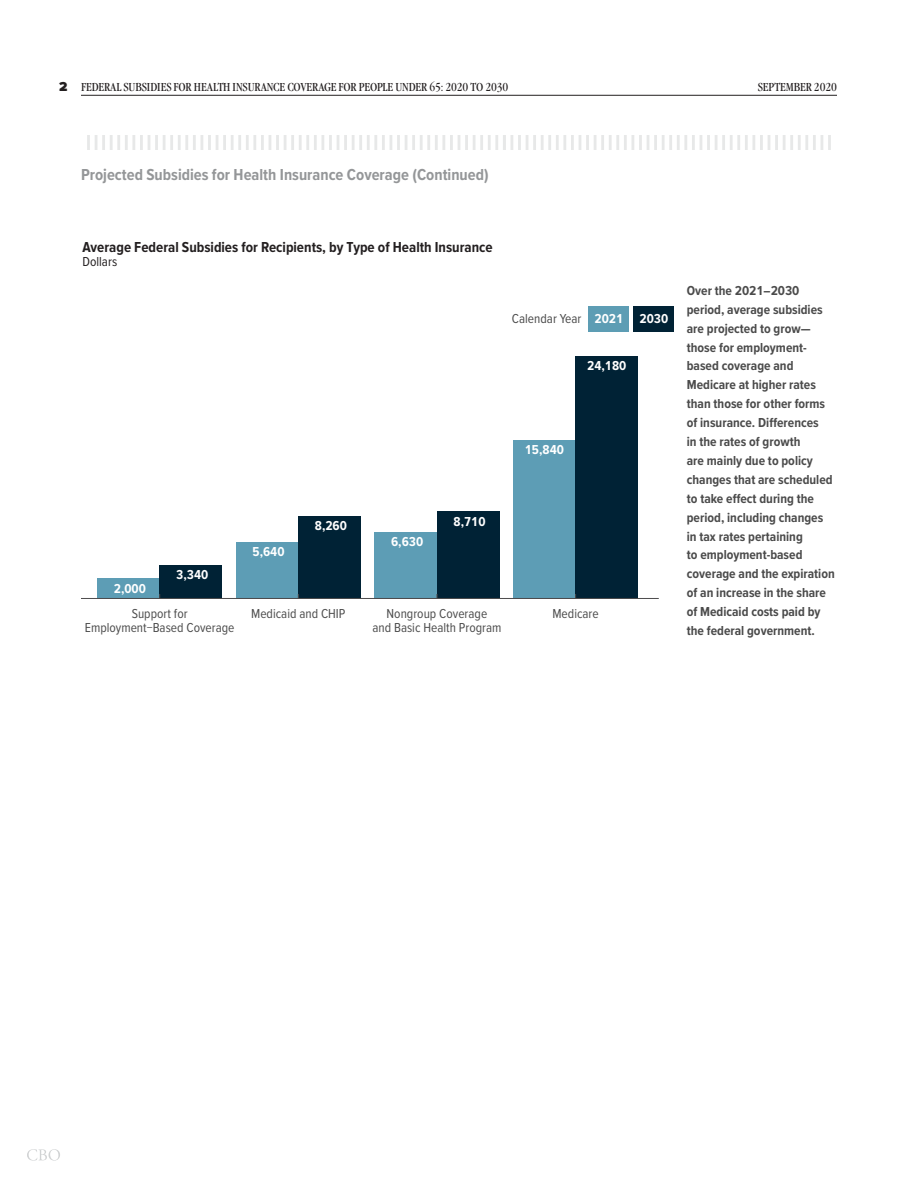
<style>
.page{position:relative;width:918px;height:1188px;background:#fff}
.page>*{position:absolute;margin:0;border:0;box-sizing:border-box;transform-origin:0 0}
.t1{font:700 16.5px "Proxima Nova T Cond";color:#949698}
.F-4_Title-viz{font:700 15px "Proxima Nova Cond";color:#231f20}
.F-8_side-caption{font:700 13.5px/18.9px "Proxima Nova T Cond";color:#4b4b4b}
.t2{font:13.5px/14.5px "Proxima Nova T Cond";color:#4d4d4d;text-align:center}
.t3{font:700 13.5px "Proxima Nova T Cond";color:#fff}
.t4{font:13.5px "Proxima Nova T Cond";color:#4b4b4b}
.F-7_Units{font:13.5px "Proxima Nova T Cond";color:#231f20}
.t5{font:12px "Garamond Modern FS";letter-spacing:-.01em;color:#231f20}
.s1{font-family:"Proxima Nova";font-weight:900;font-size:13.5px}
.s2{font-weight:700;color:#fff}
</style>
<div class="page">
<hr style="left:81px;top:95px;width:756px;height:1px;background:#231f20">
<svg style="left:27px;top:1149px;width:33px;height:12px"></svg>
<div style="left:97px;top:578px;width:63px;height:20px;background:#5d9db5"></div>
<div style="left:236px;top:542px;width:62px;height:56px;background:#5d9db5"></div>
<div style="left:375px;top:532px;width:62px;height:66px;background:#5d9db5"></div>
<div style="left:513px;top:440px;width:63px;height:158px;background:#5d9db5"></div>
<div style="left:160px;top:565px;width:62px;height:33px;background:#002235"></div>
<div style="left:298px;top:516px;width:63px;height:82px;background:#002235"></div>
<div style="left:437px;top:511px;width:62px;height:87px;background:#002235"></div>
<div style="left:576px;top:356px;width:62px;height:242px;background:#002235"></div>
<hr style="left:81px;top:598px;width:578px;height:1px;background:#4c4b4c">
<div style="left:588px;top:306px;width:41px;height:25px;background:#5d9db4"></div>
<div style="left:633px;top:306px;width:41px;height:25px;background:#002235"></div>
<hr style="left:87px;top:135px;width:3px;height:15px;background:#e7e8e8">
<svg style="left:95px;top:135px;width:2px;height:15px"></svg>
<hr style="left:102px;top:135px;width:3px;height:15px;background:#e7e8e8">
<hr style="left:110px;top:135px;width:3px;height:15px;background:#e7e8e8">
<hr style="left:117px;top:135px;width:3px;height:15px;background:#e7e8e8">
<hr style="left:125px;top:135px;width:3px;height:15px;background:#e7e8e8">
<hr style="left:132px;top:135px;width:3px;height:15px;background:#e7e8e8">
<hr style="left:140px;top:135px;width:3px;height:15px;background:#e7e8e8">
<svg style="left:148px;top:135px;width:2px;height:15px"></svg>
<hr style="left:155px;top:135px;width:3px;height:15px;background:#e7e8e8">
<hr style="left:163px;top:135px;width:3px;height:15px;background:#e7e8e8">
<hr style="left:170px;top:135px;width:3px;height:15px;background:#e7e8e8">
<hr style="left:178px;top:135px;width:3px;height:15px;background:#e7e8e8">
<hr style="left:185px;top:135px;width:3px;height:15px;background:#e7e8e8">
<hr style="left:193px;top:135px;width:3px;height:15px;background:#e7e8e8">
<svg style="left:201px;top:135px;width:2px;height:15px"></svg>
<hr style="left:208px;top:135px;width:3px;height:15px;background:#e7e8e8">
<svg style="left:216px;top:135px;width:2px;height:15px"></svg>
<hr style="left:223px;top:135px;width:3px;height:15px;background:#e7e8e8">
<hr style="left:231px;top:135px;width:3px;height:15px;background:#e7e8e8">
<hr style="left:238px;top:135px;width:3px;height:15px;background:#e7e8e8">
<hr style="left:246px;top:135px;width:3px;height:15px;background:#e7e8e8">
<hr style="left:253px;top:135px;width:3px;height:15px;background:#e7e8e8">
<hr style="left:261px;top:135px;width:3px;height:15px;background:#e7e8e8">
<svg style="left:269px;top:135px;width:2px;height:15px"></svg>
<hr style="left:276px;top:135px;width:3px;height:15px;background:#e7e8e8">
<svg style="left:284px;top:135px;width:2px;height:15px"></svg>
<hr style="left:291px;top:135px;width:3px;height:15px;background:#e7e8e8">
<hr style="left:299px;top:135px;width:3px;height:15px;background:#e7e8e8">
<hr style="left:306px;top:135px;width:3px;height:15px;background:#e7e8e8">
<hr style="left:314px;top:135px;width:3px;height:15px;background:#e7e8e8">
<hr style="left:321px;top:135px;width:3px;height:15px;background:#e7e8e8">
<hr style="left:329px;top:135px;width:3px;height:15px;background:#e7e8e8">
<svg style="left:337px;top:135px;width:2px;height:15px"></svg>
<hr style="left:344px;top:135px;width:3px;height:15px;background:#e7e8e8">
<hr style="left:352px;top:135px;width:3px;height:15px;background:#e7e8e8">
<hr style="left:359px;top:135px;width:3px;height:15px;background:#e7e8e8">
<hr style="left:367px;top:135px;width:3px;height:15px;background:#e7e8e8">
<hr style="left:374px;top:135px;width:3px;height:15px;background:#e7e8e8">
<hr style="left:382px;top:135px;width:3px;height:15px;background:#e7e8e8">
<svg style="left:390px;top:135px;width:2px;height:15px"></svg>
<hr style="left:397px;top:135px;width:3px;height:15px;background:#e7e8e8">
<svg style="left:405px;top:135px;width:2px;height:15px"></svg>
<hr style="left:412px;top:135px;width:3px;height:15px;background:#e7e8e8">
<hr style="left:420px;top:135px;width:3px;height:15px;background:#e7e8e8">
<hr style="left:427px;top:135px;width:3px;height:15px;background:#e7e8e8">
<hr style="left:435px;top:135px;width:3px;height:15px;background:#e7e8e8">
<hr style="left:442px;top:135px;width:3px;height:15px;background:#e7e8e8">
<hr style="left:450px;top:135px;width:3px;height:15px;background:#e7e8e8">
<svg style="left:458px;top:135px;width:2px;height:15px"></svg>
<hr style="left:465px;top:135px;width:3px;height:15px;background:#e7e8e8">
<hr style="left:473px;top:135px;width:3px;height:15px;background:#e7e8e8">
<hr style="left:480px;top:135px;width:3px;height:15px;background:#e7e8e8">
<hr style="left:488px;top:135px;width:3px;height:15px;background:#e7e8e8">
<hr style="left:495px;top:135px;width:3px;height:15px;background:#e7e8e8">
<hr style="left:503px;top:135px;width:3px;height:15px;background:#e7e8e8">
<svg style="left:511px;top:135px;width:2px;height:15px"></svg>
<hr style="left:518px;top:135px;width:3px;height:15px;background:#e7e8e8">
<svg style="left:526px;top:135px;width:2px;height:15px"></svg>
<hr style="left:533px;top:135px;width:3px;height:15px;background:#e7e8e8">
<hr style="left:541px;top:135px;width:3px;height:15px;background:#e7e8e8">
<hr style="left:548px;top:135px;width:3px;height:15px;background:#e7e8e8">
<hr style="left:556px;top:135px;width:3px;height:15px;background:#e7e8e8">
<hr style="left:563px;top:135px;width:3px;height:15px;background:#e7e8e8">
<hr style="left:571px;top:135px;width:3px;height:15px;background:#e7e8e8">
<svg style="left:579px;top:135px;width:2px;height:15px"></svg>
<hr style="left:586px;top:135px;width:3px;height:15px;background:#e7e8e8">
<svg style="left:594px;top:135px;width:2px;height:15px"></svg>
<hr style="left:601px;top:135px;width:3px;height:15px;background:#e7e8e8">
<hr style="left:609px;top:135px;width:3px;height:15px;background:#e7e8e8">
<hr style="left:616px;top:135px;width:3px;height:15px;background:#e7e8e8">
<hr style="left:624px;top:135px;width:3px;height:15px;background:#e7e8e8">
<svg style="left:632px;top:135px;width:2px;height:15px"></svg>
<hr style="left:639px;top:135px;width:3px;height:15px;background:#e7e8e8">
<svg style="left:647px;top:135px;width:2px;height:15px"></svg>
<hr style="left:654px;top:135px;width:3px;height:15px;background:#e7e8e8">
<hr style="left:662px;top:135px;width:3px;height:15px;background:#e7e8e8">
<hr style="left:669px;top:135px;width:3px;height:15px;background:#e7e8e8">
<hr style="left:677px;top:135px;width:3px;height:15px;background:#e7e8e8">
<hr style="left:684px;top:135px;width:3px;height:15px;background:#e7e8e8">
<hr style="left:692px;top:135px;width:3px;height:15px;background:#e7e8e8">
<svg style="left:700px;top:135px;width:2px;height:15px"></svg>
<hr style="left:707px;top:135px;width:3px;height:15px;background:#e7e8e8">
<svg style="left:715px;top:135px;width:2px;height:15px"></svg>
<hr style="left:722px;top:135px;width:3px;height:15px;background:#e7e8e8">
<hr style="left:730px;top:135px;width:3px;height:15px;background:#e7e8e8">
<hr style="left:737px;top:135px;width:3px;height:15px;background:#e7e8e8">
<hr style="left:745px;top:135px;width:3px;height:15px;background:#e7e8e8">
<hr style="left:752px;top:135px;width:3px;height:15px;background:#e7e8e8">
<hr style="left:760px;top:135px;width:3px;height:15px;background:#e7e8e8">
<svg style="left:768px;top:135px;width:2px;height:15px"></svg>
<hr style="left:775px;top:135px;width:3px;height:15px;background:#e7e8e8">
<hr style="left:783px;top:135px;width:3px;height:15px;background:#e7e8e8">
<hr style="left:790px;top:135px;width:3px;height:15px;background:#e7e8e8">
<hr style="left:798px;top:135px;width:3px;height:15px;background:#e7e8e8">
<hr style="left:805px;top:135px;width:3px;height:15px;background:#e7e8e8">
<hr style="left:813px;top:135px;width:3px;height:15px;background:#e7e8e8">
<svg style="left:821px;top:135px;width:2px;height:15px"></svg>
<hr style="left:828px;top:135px;width:3px;height:15px;background:#e7e8e8">
<p class="t5" style="left:59px;top:80px;width:451px"><span class="s1">2</span> FEDERAL SUBSIDIES FOR HEALTH INSURANCE COVERAGE FOR PEOPLE UNDER 65: 2020 TO 2030</p>
<p class="t5" style="left:758px;top:80px;width:81px">SEPTEMBER 2020</p>
<p class="t1" style="left:81px;top:164px;width:409px">Projected Subsidies for Health Insurance Coverage (Continued)</p>
<p class="F-4_Title-viz" style="left:82px;top:239px;width:412px">Average Federal Subsidies for Recipients, by Type of Health Insurance</p>
<p class="F-7_Units" style="left:82px;top:253px;width:36px">Dollars</p>
<p class="t4" style="left:512px;top:311px;width:158px">Calendar Year <span class="s2">2021 2030</span></p>
<p class="t3" style="left:587px;top:358px;width:41px">24,180</p>
<p class="t3" style="left:114px;top:580px;width:34px">2,000</p>
<p class="t3" style="left:176px;top:567px;width:34px">3,340</p>
<p class="t3" style="left:253px;top:544px;width:34px">5,640</p>
<p class="t3" style="left:315px;top:518px;width:34px">8,260</p>
<p class="t3" style="left:454px;top:513px;width:34px">8,710</p>
<p class="t3" style="left:391px;top:534px;width:34px">6,630</p>
<p class="t3" style="left:525px;top:442px;width:41px">15,840</p>
<p class="t2" style="left:85px;top:606px;width:151px">Support for<br>Employment−Based Coverage</p>
<p class="t2" style="left:251px;top:606px;width:96px">Medicaid and CHIP</p>
<p class="t2" style="left:372px;top:606px;width:131px">Nongroup Coverage<br>and Basic Health Program</p>
<p class="t2" style="left:552px;top:606px;width:48px">Medicare</p>
<p class="F-8_side-caption" style="left:687px;top:281px;width:149px">Over the 2021–2030 period, average subsidies are projected to grow— those for employment&shy;based coverage and<br>Medicare at higher rates than those for other forms of insurance. Differences<br>in the rates of growth<br>are mainly due to policy changes that are scheduled to take effect during the period, including changes in tax rates pertaining<br>to employment-based coverage and the expiration of an increase in the share of Medicaid costs paid by the federal government.</p>
</div>
